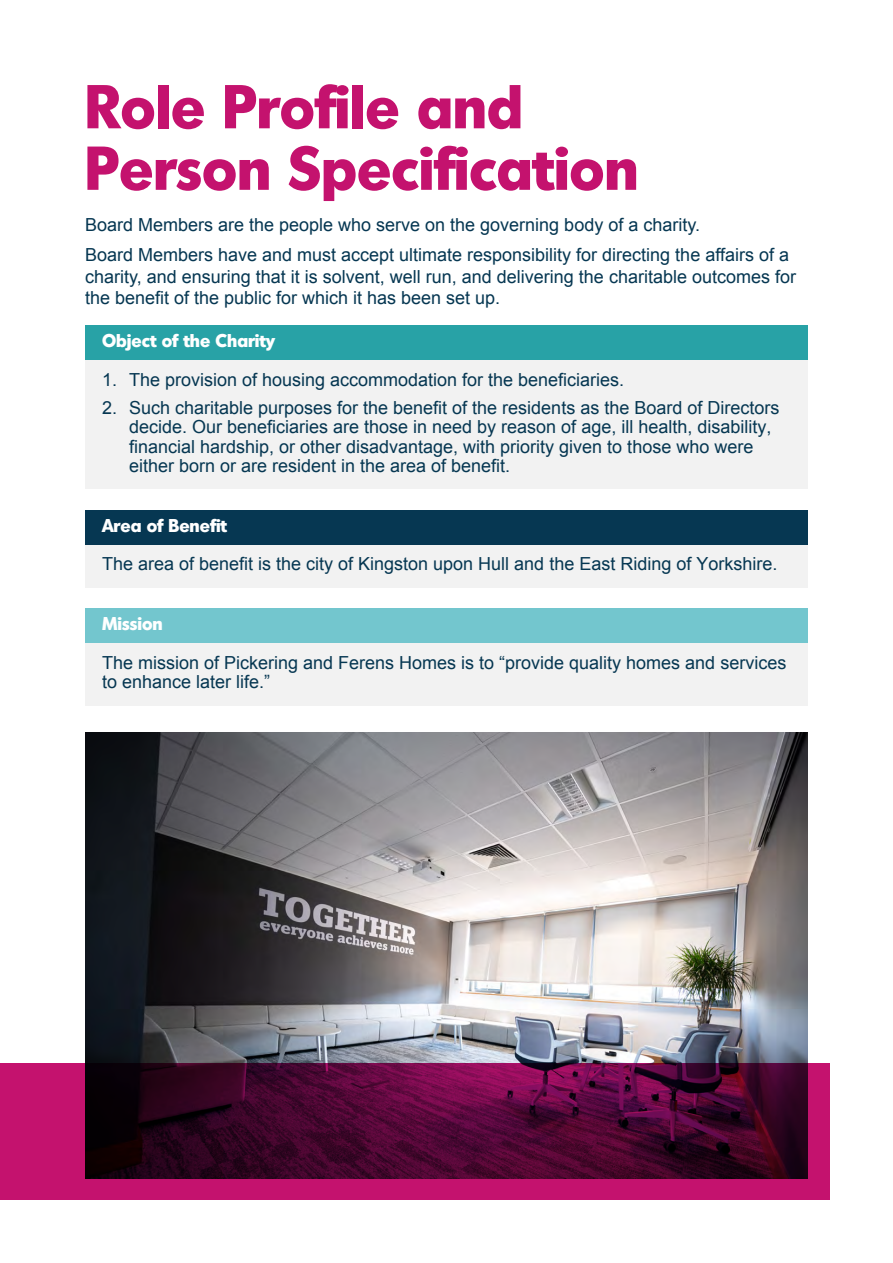
<style>
.page{position:relative;width:893px;height:1263px;background:#fff}
.page>*{position:absolute;margin:0;border:0;box-sizing:border-box;transform-origin:0 0}
.t1{font:700 60px/61.5px "Montreal TS";color:#c4126e}
.t2{font:18px/19.5px "Arial";color:#063752}
.t3{font:700 18px "Montreal TS";color:#fff}
</style>
<div class="page">
<div style="left:85px;top:360px;width:723px;height:129px;background:#f2f2f2"></div>
<div style="left:85px;top:545px;width:723px;height:42px;background:#f2f2f2"></div>
<div style="left:85px;top:643px;width:723px;height:62px;background:#f2f2f2"></div>
<div style="left:85px;top:325px;width:723px;height:35px;background:#28a2a6"></div>
<div style="left:85px;top:510px;width:723px;height:35px;background:#063752"></div>
<div style="left:85px;top:609px;width:723px;height:34px;background:#73c6ce"></div>
<img style="left:85px;top:733px;width:723px;height:330px">
<svg style="left:0;top:1063px;width:829px;height:137px;background:#64093c"></svg>
<h1 class="t1" style="left:85px;top:74px;width:555px">Role Profile and<br>Person Specification</h1>
<p class="t2" style="left:85px;top:210px;width:706px;line-height:30.2px">Board Members are the people who serve on the governing body of a charity.<br>Board Members have and must accept ultimate responsibility for directing the affairs of a</p>
<p class="t2" style="left:85px;top:266px;width:712px;line-height:21.6px">charity, and ensuring that it is solvent, well run, and delivering the charitable outcomes for the benefit of the public for which it has been set up.</p>
<p class="t3" style="left:102px;top:328px;width:174px">Object of the Charity</p>
<p class="t2" style="left:102px;top:370px;width:524px">1. The provision of housing accommodation for the beneficiaries.</p>
<p class="t2" style="left:129px;top:398px;width:652px;text-indent:-27px">2. Such charitable purposes for the benefit of the residents as the Board of Directors decide. Our beneficiaries are those in need by reason of age, ill health, disability, financial hardship, or other disadvantage, with priority given to those who were either born or are resident in the area of benefit.</p>
<p class="t3" style="left:102px;top:513px;width:127px">Area of Benefit</p>
<p class="t2" style="left:102px;top:555px;width:677px">The area of benefit is the city of Kingston upon Hull and the East Riding of Yorkshire.</p>
<p class="t3" style="left:102px;top:612px;width:62px">Mission</p>
<p class="t2" style="left:102px;top:653px;width:686px">The mission of Pickering and Ferens Homes is to “provide quality homes and services to enhance later life.”</p>
</div>
